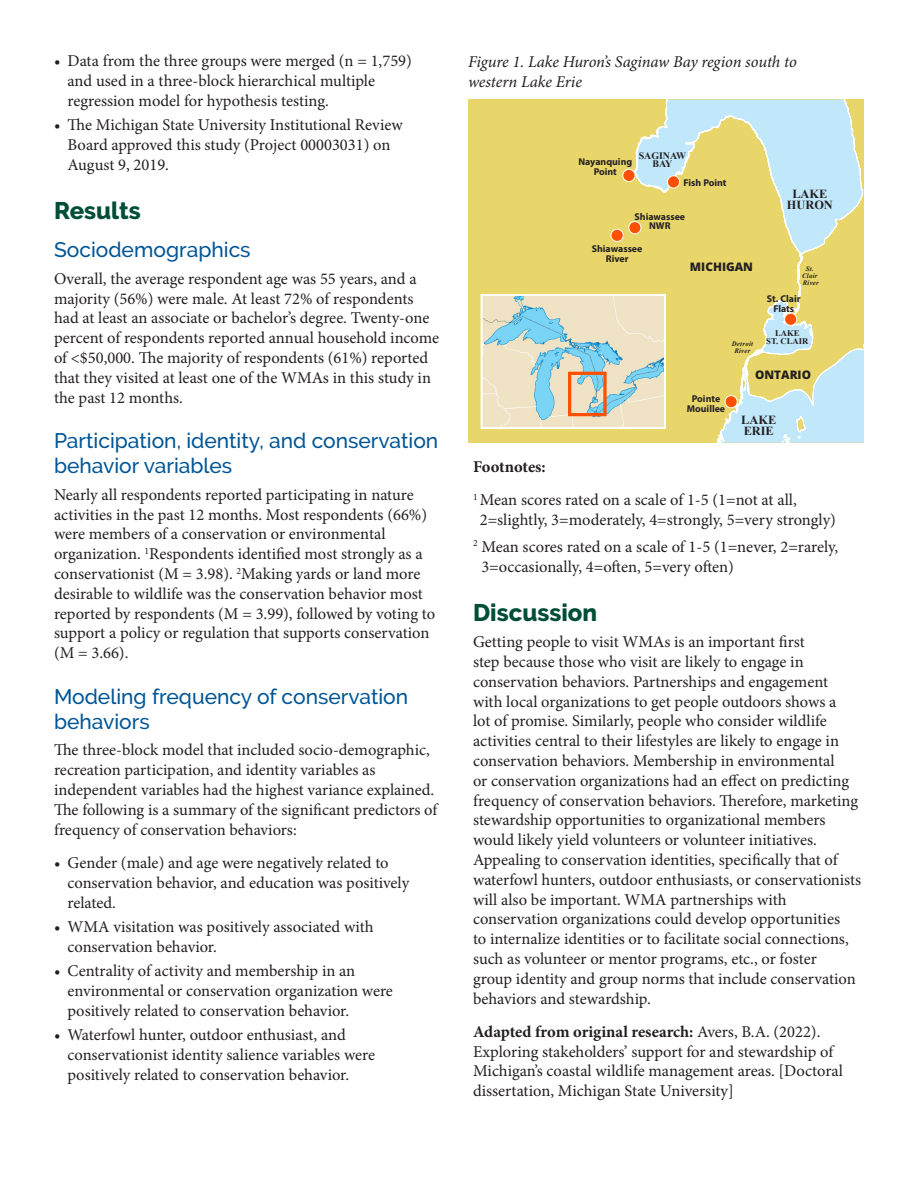
<style>
.page{position:relative;width:918px;height:1188px;background:#fff}
.page>*{position:absolute;margin:0;border:0;box-sizing:border-box;transform-origin:0 0}
.t1{font:800 24px "Raleway";color:#004e38}
.t2{font:500 21px/25.2px "Raleway";color:#005595}
.paragraph{font:16.5px/19.8px "Minion Pro";color:#231f20}
.paragraph-2{font:italic 16.5px/19.8px "Minion Pro";letter-spacing:-.01em;color:#231f20}
.paragraph-3{font:700 16.5px "Minion Pro";letter-spacing:-.005em;color:#231f20}
.t3{font:700 12.3px/11.1px "Times New Roman";color:#231f20;text-align:center}
.t4{font:11.7px "Open Sans";color:#231f20}
.t5{font:700 9.9px/9.9px "Myriad Pro";color:#231f20;text-align:center}
.t6{font:700 9.9px/8.7px "Times New Roman";color:#231f20;text-align:center}
.t7{font:700 8.7px/8.7px "Times New Roman";color:#231f20;text-align:center}
.t8{font:italic 700 6.75px/6.8px "Times New Roman";letter-spacing:.04em;color:#231f20;text-align:center}
.s1{font-weight:700}
</style>
<div class="page">
<div style="left:468px;top:100px;width:166px;height:343px;background:#e8d66a"></div>
<svg style="left:468px;top:100px;width:47px;height:8px"></svg>
<svg style="left:634px;top:100px;width:230px;height:343px;background:#dbdc9e"></svg>
<div style="left:623px;top:169px;width:12px;height:13px;background:#ff5000;border-radius:50%"></div>
<div style="left:623px;top:169px;width:12px;height:13px;border:1px solid #fff;border-radius:50%"></div>
<div style="left:667px;top:176px;width:13px;height:12px;background:#ff5000;border-radius:50%"></div>
<div style="left:667px;top:176px;width:13px;height:12px;border:1px solid #fff;border-radius:50%"></div>
<div style="left:629px;top:222px;width:12px;height:12px;background:#ff5000;border-radius:50%"></div>
<div style="left:628px;top:221px;width:13px;height:13px;border:1px solid #fff;border-radius:50%"></div>
<div style="left:785px;top:313px;width:12px;height:12px;background:#ff5000;border-radius:50%"></div>
<div style="left:784px;top:313px;width:13px;height:13px;border:1px solid #fff;border-radius:50%"></div>
<div style="left:611px;top:229px;width:12px;height:12px;background:#ff5000;border-radius:50%"></div>
<div style="left:611px;top:229px;width:13px;height:13px;border:1px solid #fff;border-radius:50%"></div>
<div style="left:725px;top:396px;width:12px;height:12px;background:#ff5000;border-radius:50%"></div>
<div style="left:725px;top:395px;width:13px;height:13px;border:1px solid #fff;border-radius:50%"></div>
<img style="left:484px;top:297px;width:179px;height:129px">
<div style="left:481px;top:294px;width:185px;height:135px;border:2px solid #fff"></div>
<div style="left:568px;top:372px;width:39px;height:44px;border:3px solid #ff5000"></div>
<p class="paragraph" style="left:68px;top:51px;width:346px;text-indent:-14px">• Data from the three groups were merged (n = 1,759) and used in a three-block hierarchical multiple regression model for hypothesis testing.</p>
<p class="paragraph" style="left:68px;top:115px;width:337px;text-indent:-14px">• The Michigan State University Institutional Review<br>Board approved this study (Project 00003031) on<br>August 9, 2019.</p>
<h2 class="t1" style="left:54px;top:197px;width:88px">Results</h2>
<h3 class="t2" style="left:54px;top:237px;width:198px">Sociodemographics</h3>
<p class="paragraph" style="left:54px;top:269px;width:387px">Overall, the average respondent age was 55 years, and a majority (56%) were male. At least 72% of respondents had at least an associate or bachelor’s degree. Twenty-one percent of respondents reported annual household income of &lt;$50,000. The majority of respondents (61%) reported that they visited at least one of the WMAs in this study in the past 12 months.</p>
<h3 class="t2" style="left:54px;top:428px;width:386px">Participation, identity, and conservation behavior variables</h3>
<p class="paragraph" style="left:54px;top:485px;width:383px">Nearly all respondents reported participating in nature activities in the past 12 months. Most respondents (66%) were members of a conservation or environmental organization. <sup>1</sup>Respondents identified most strongly as a conservationist (M = 3.98). <sup>2</sup>Making yards or land more desirable to wildlife was the conservation behavior most reported by respondents (M = 3.99), followed by voting to support a policy or regulation that supports conservation (M = 3.66).</p>
<h3 class="t2" style="left:54px;top:684px;width:356px">Modeling frequency of conservation behaviors</h3>
<p class="paragraph" style="left:54px;top:740px;width:385px">The three-block model that included socio-demographic, recreation participation, and identity variables as independent variables had the highest variance explained.<br>The following is a summary of the significant predictors of frequency of conservation behaviors:</p>
<p class="paragraph" style="left:68px;top:853px;width:343px;text-indent:-14px">• Gender (male) and age were negatively related to conservation behavior, and education was positively related.</p>
<p class="paragraph" style="left:68px;top:917px;width:308px;text-indent:-14px">• WMA visitation was positively associated with conservation behavior.</p>
<p class="paragraph" style="left:68px;top:961px;width:327px;text-indent:-14px">• Centrality of activity and membership in an environmental or conservation organization were positively related to conservation behavior.</p>
<p class="paragraph" style="left:68px;top:1025px;width:309px;text-indent:-14px">• Waterfowl hunter, outdoor enthusiast, and conservationist identity salience variables were positively related to conservation behavior.</p>
<p class="paragraph-2" style="left:468px;top:52px;width:330px">Figure 1. Lake Huron’s Saginaw Bay region south to western Lake Erie</p>
<p class="t6" style="left:639px;top:151px;width:49px">SAGINAW<br>BAY</p>
<p class="t5" style="left:578px;top:157px;width:55px">Nayanquing<br>Point</p>
<p class="t5" style="left:684px;top:177px;width:45px">Fish Point</p>
<p class="t5" style="left:635px;top:211px;width:52px">Shiawassee<br>NWR</p>
<p class="t5" style="left:592px;top:244px;width:52px">Shiawassee<br>River</p>
<p class="t4" style="left:690px;top:259px;width:65px">MICHIGAN</p>
<p class="t8" style="left:732px;top:340px;width:23px">Detroit<br>River</p>
<p class="t3" style="left:787px;top:188px;width:47px">LAKE<br>HURON</p>
<p class="t8" style="left:802px;top:266px;width:18px">St.<br>Clair<br>River</p>
<p class="t5" style="left:767px;top:293px;width:35px">St. Clair<br>Flats</p>
<p class="t7" style="left:766px;top:328px;width:44px">LAKE<br>ST. CLAIR</p>
<p class="t5" style="left:687px;top:394px;width:40px">Pointe<br>Mouillee</p>
<p class="t4" style="left:755px;top:367px;width:57px">ONTARIO</p>
<p class="t3" style="left:741px;top:414px;width:36px;text-align:left">LAKE<br>ERIE</p>
<p class="paragraph-3" style="left:473px;top:455px;width:74px">Footnotes:</p>
<p class="paragraph" style="left:480px;top:490px;width:358px;text-indent:-7px"><sup>1</sup> Mean scores rated on a scale of 1-5 (1=not at all,<br>2=slightly, 3=moderately, 4=strongly, 5=very strongly)</p>
<p class="paragraph" style="left:481px;top:537px;width:358px;text-indent:-8px"><sup>2</sup> Mean scores rated on a scale of 1-5 (1=never, 2=rarely,<br>3=occasionally, 4=often, 5=very often)</p>
<h2 class="t1" style="left:473px;top:598px;width:126px">Discussion</h2>
<p class="paragraph" style="left:473px;top:632px;width:390px">Getting people to visit WMAs is an important first<br>step because those who visit are likely to engage in conservation behaviors. Partnerships and engagement with local organizations to get people outdoors shows a<br>lot of promise. Similarly, people who consider wildlife activities central to their lifestyles are likely to engage in conservation behaviors. Membership in environmental<br>or conservation organizations had an effect on predicting frequency of conservation behaviors. Therefore, marketing stewardship opportunities to organizational members would likely yield volunteers or volunteer initiatives.<br>Appealing to conservation identities, specifically that of waterfowl hunters, outdoor enthusiasts, or conservationists will also be important. WMA partnerships with conservation organizations could develop opportunities<br>to internalize identities or to facilitate social connections, such as volunteer or mentor programs, etc., or foster<br>group identity and group norms that include conservation behaviors and stewardship.</p>
<p class="paragraph" style="left:473px;top:1022px;width:371px"><span class="s1">Adapted from original research:</span> Avers, B.A. (2022).<br>Exploring stakeholders’ support for and stewardship of Michigan’s coastal wildlife management areas. [Doctoral dissertation, Michigan State University]</p>
</div>
